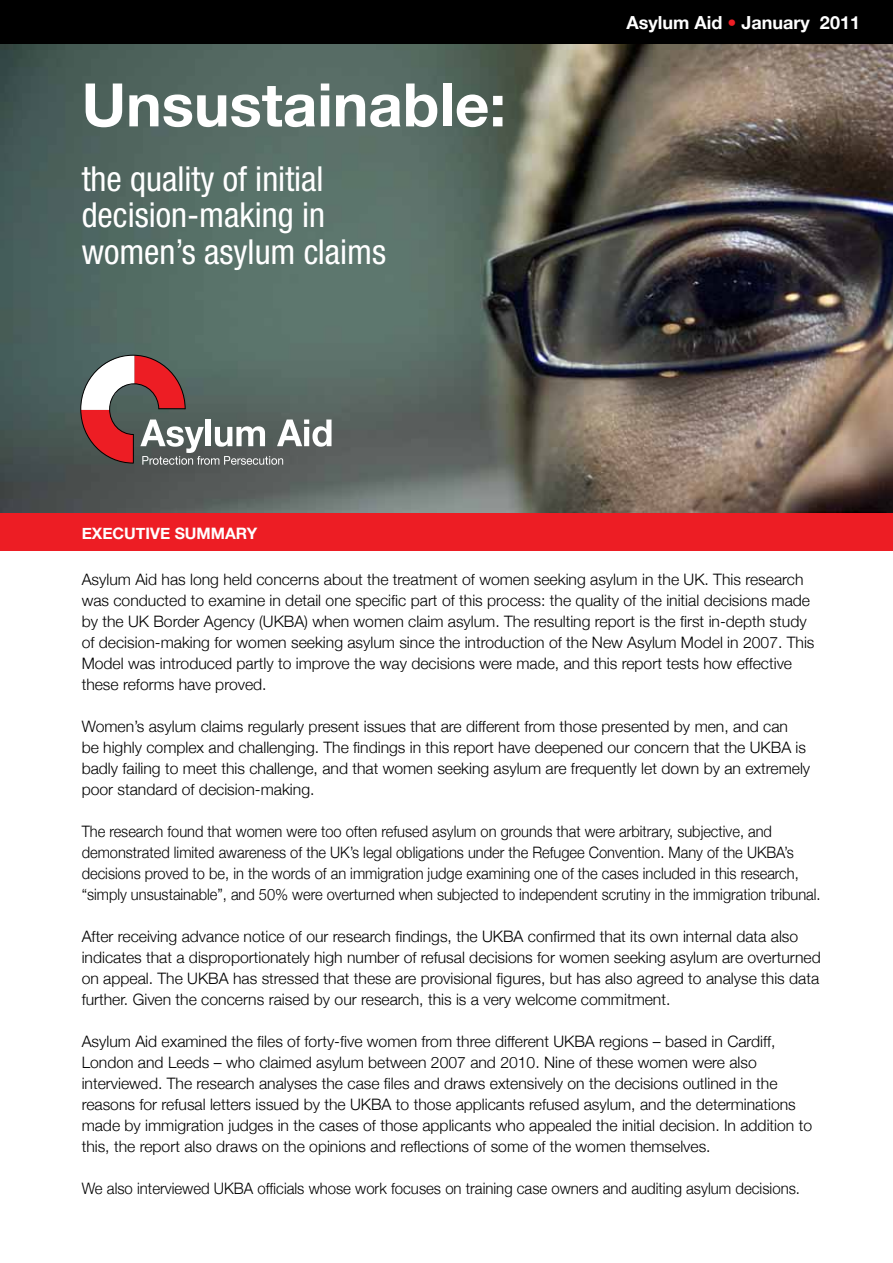
<style>
.page{position:relative;width:893px;height:1263px;background:#fff}
.page>*{position:absolute;margin:0;border:0;box-sizing:border-box;transform-origin:0 0}
.t1{font:700 60px "Helvetica Neue";color:#fff}
.t2{font:condensed 34.5px/36.8px "Helvetica Neue";color:#fff}
.t3{font:700 18px "Helvetica Neue";color:#fff}
.t4{font:300 15.75px/21px "Helvetica Neue";color:#000}
.t5{font:300 15.75px/21px "Helvetica Neue";color:#000;scale:.93 1}
.t6{font:300 15.75px "Helvetica Neue";color:#000;scale:.95 1}
.t7{font:700 15.75px "Helvetica Neue";color:#fff}
.s1{color:#ed1d24}
</style>
<div class="page">
<div style="left:0;top:497px;width:893px;height:54px;background:#ed1d24"></div>
<img style="left:0;top:44px;width:893px;height:468px">
<svg style="left:80px;top:354px;width:251px;height:111px;background:#7f726f"></svg>
<div style="left:0;top:0;width:893px;height:44px;background:#000"></div>
<h1 class="t1" style="left:82px;top:68px;width:426px">Unsustainable:</h1>
<h2 class="t2" style="left:82px;top:160px;width:306px">the quality of initial decision-making in women’s asylum claims</h2>
<p class="t7" style="left:82px;top:524px;width:177px">EXECUTIVE SUMMARY</p>
<p class="t3" style="left:627px;top:11px;width:235px">Asylum Aid <span class="s1">•</span> January 2011</p>
<p class="t4" style="left:82px;top:569px;width:734px">Asylum Aid has long held concerns about the treatment of women seeking asylum in the UK. This research was conducted to examine in detail one specific part of this process: the quality of the initial decisions made by the UK Border Agency (UKBA) when women claim asylum. The resulting report is the first in-depth study of decision-making for women seeking asylum since the introduction of the New Asylum Model in 2007. This Model was introduced partly to improve the way decisions were made, and this report tests how effective these reforms have proved.</p>
<p class="t4" style="left:82px;top:716px;width:730px">Women’s asylum claims regularly present issues that are different from those presented by men, and can<br>be highly complex and challenging. The findings in this report have deepened our concern that the UKBA is badly failing to meet this challenge, and that women seeking asylum are frequently let down by an extremely poor standard of decision-making.</p>
<p class="t5" style="left:82px;top:821px;width:796px">The research found that women were too often refused asylum on grounds that were arbitrary, subjective, and demonstrated limited awareness of the UK’s legal obligations under the Refugee Convention. Many of the UKBA’s decisions proved to be, in the words of an immigration judge examining one of the cases included in this research, “simply unsustainable”, and 50% were overturned when subjected to independent scrutiny in the immigration tribunal.</p>
<p class="t4" style="left:82px;top:926px;width:741px">After receiving advance notice of our research findings, the UKBA confirmed that its own internal data also indicates that a disproportionately high number of refusal decisions for women seeking asylum are overturned on appeal. The UKBA has stressed that these are provisional figures, but has also agreed to analyse this data further. Given the concerns raised by our research, this is a very welcome commitment.</p>
<p class="t4" style="left:82px;top:1031px;width:732px">Asylum Aid examined the files of forty-five women from three different UKBA regions – based in Cardiff, London and Leeds – who claimed asylum between 2007 and 2010. Nine of these women were also interviewed. The research analyses the case files and draws extensively on the decisions outlined in the reasons for refusal letters issued by the UKBA to those applicants refused asylum, and the determinations made by immigration judges in the cases of those applicants who appealed the initial decision. In addition to this, the report also draws on the opinions and reflections of some of the women themselves.</p>
<p class="t6" style="left:82px;top:1179px;width:758px">We also interviewed UKBA officials whose work focuses on training case owners and auditing asylum decisions.</p>
</div>
